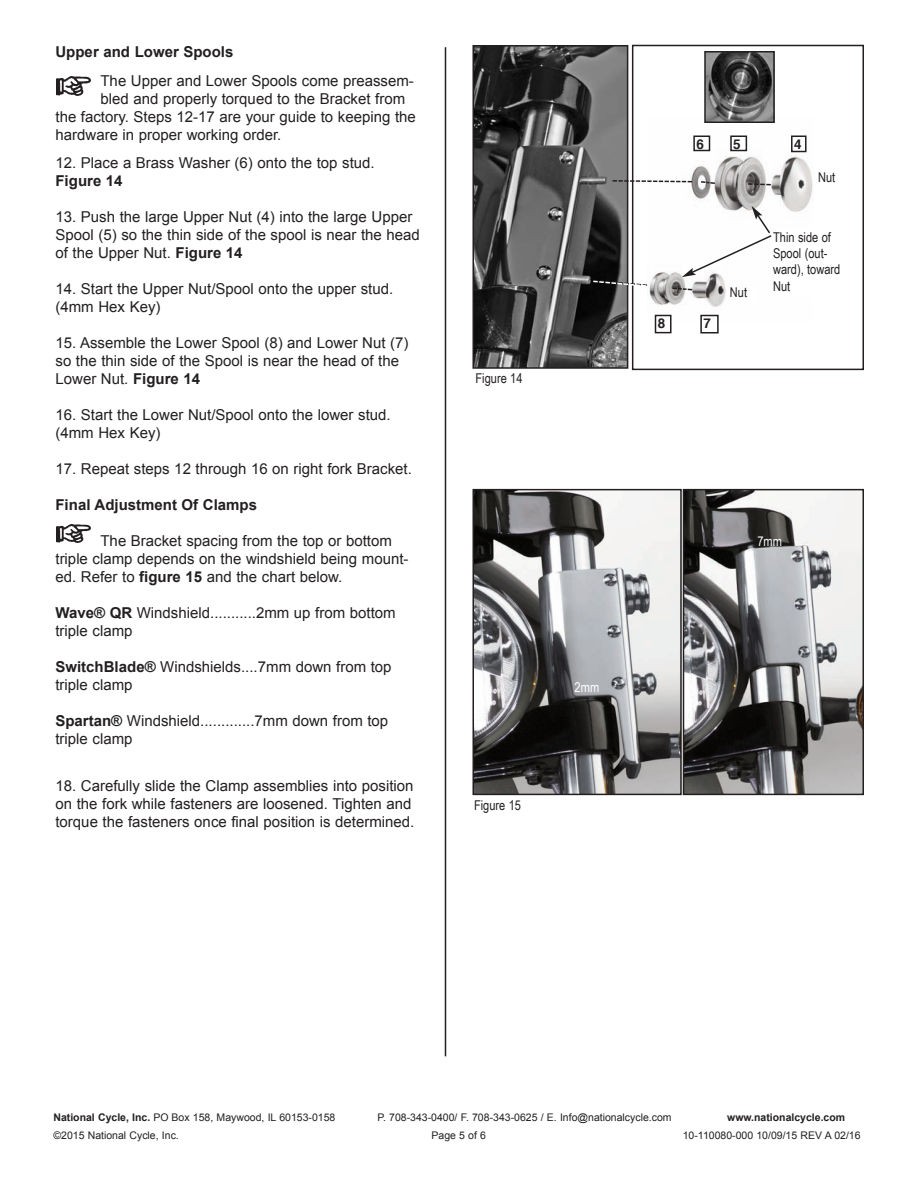
<style>
.page{position:relative;width:918px;height:1188px;background:#fff}
.page>*{position:absolute;margin:0;border:0;box-sizing:border-box;transform-origin:0 0}
.t1{font:15px/18px "Arial";color:#231f20}
.t2{font:700 15px "Arial";color:#231f20}
.t3{font:13.5px/16.2px "Arial Narrow";color:#231f20}
.t4{font:13.5px "Arial Narrow";color:#fff}
.t5{font:700 13.5px "Helvetica";color:#231f20}
.t6{font:10.5px "Arial";color:#231f20}
.t7{font:700 10.5px "Arial";color:#231f20}
.s1{font-weight:700}
</style>
<div class="page">
<img style="left:475px;top:492px;width:204px;height:300px">
<div style="left:472px;top:489px;width:210px;height:306px;border:2px solid #231f20"></div>
<img style="left:686px;top:492px;width:175px;height:300px">
<div style="left:683px;top:489px;width:181px;height:306px;border:2px solid #231f20"></div>
<img style="left:57px;top:524px;width:34px;height:19px">
<img style="left:57px;top:77px;width:34px;height:18px">
<img style="left:475px;top:48px;width:150px;height:318px">
<div style="left:472px;top:45px;width:156px;height:324px;border:2px solid #231f20"></div>
<img style="left:647px;top:135px;width:166px;height:187px">
<div style="left:632px;top:45px;width:232px;height:325px;border:2px solid #231f20"></div>
<div style="left:656px;top:316px;width:15px;height:17px;background:#fff"></div>
<div style="left:655px;top:315px;width:17px;height:18px;border:2px solid #231f20"></div>
<div style="left:701px;top:316px;width:17px;height:17px;background:#fff"></div>
<div style="left:700px;top:315px;width:19px;height:19px;border:2px solid #231f20"></div>
<div style="left:792px;top:136px;width:14px;height:16px;background:#fff"></div>
<div style="left:791px;top:136px;width:16px;height:16px;border:2px solid #231f20"></div>
<div style="left:731px;top:136px;width:15px;height:15px;background:#fff"></div>
<div style="left:730px;top:136px;width:17px;height:15px;border:2px solid #231f20"></div>
<div style="left:694px;top:136px;width:15px;height:15px;background:#fff"></div>
<div style="left:693px;top:136px;width:17px;height:15px;border:2px solid #231f20"></div>
<svg style="left:748px;top:183px;width:23px;height:3px"></svg>
<svg style="left:613px;top:179px;width:79px;height:4px"></svg>
<svg style="left:593px;top:279px;width:54px;height:8px"></svg>
<svg style="left:699px;top:180px;width:18px;height:5px"></svg>
<svg style="left:672px;top:287px;width:20px;height:4px"></svg>
<div style="left:772px;top:231px;width:79px;height:66px;background:#fff"></div>
<svg style="left:682px;top:206px;width:91px;height:71px"></svg>
<img style="left:707px;top:54px;width:65px;height:66px">
<div style="left:704px;top:51px;width:71px;height:72px;border:2px solid #231f20"></div>
<div style="left:728px;top:286px;width:28px;height:18px;background:#fff"></div>
<hr style="left:445px;top:47px;width:1px;height:1009px;background:#231f20">
<p class="t2" style="left:56px;top:43px;width:179px">Upper and Lower Spools</p>
<p class="t1" style="left:100px;top:71px;width:315px">The Upper and Lower Spools come preassem-</p>
<p class="t1" style="left:100px;top:89px;width:306px">bled and properly torqued to the Bracket from</p>
<p class="t1" style="left:56px;top:107px;width:362px">the factory. Steps 12-17 are your guide to keeping the</p>
<p class="t1" style="left:56px;top:125px;width:227px">hardware in proper working order.</p>
<p class="t1" style="left:56px;top:154px;width:321px">12. Place a Brass Washer (6) onto the top stud.</p>
<p class="t2" style="left:56px;top:173px;width:69px">Figure 14</p>
<p class="t1" style="left:56px;top:208px;width:366px">13. Push the large Upper Nut (4) into the large Upper<br>Spool (5) so the thin side of the spool is near the head of the Upper Nut. <span class="s1">Figure 14</span></p>
<p class="t1" style="left:56px;top:280px;width:339px">14. Start the Upper Nut/Spool onto the upper stud. (4mm Hex Key)</p>
<p class="t1" style="left:56px;top:334px;width:355px">15. Assemble the Lower Spool (8) and Lower Nut (7) so the thin side of the Spool is near the head of the<br>Lower Nut. <span class="s1">Figure 14</span></p>
<p class="t1" style="left:56px;top:406px;width:337px">16. Start the Lower Nut/Spool onto the lower stud. (4mm Hex Key)</p>
<p class="t1" style="left:56px;top:460px;width:358px">17. Repeat steps 12 through 16 on right fork Bracket.</p>
<p class="t2" style="left:56px;top:497px;width:203px">Final Adjustment Of Clamps</p>
<p class="t1" style="left:56px;top:532px;width:355px;text-indent:45px">The Bracket spacing from the top or bottom triple clamp depends on the windshield being mount&shy;ed. Refer to <span class="s1">figure 15</span> and the chart below.</p>
<p class="t1" style="left:55px;top:604px;width:342px"><span class="s1">Wave® QR</span> Windshield...........2mm up from bottom triple clamp</p>
<p class="t1" style="left:55px;top:658px;width:338px"><span class="s1">SwitchBlade®</span> Windshields....7mm down from top triple clamp</p>
<p class="t1" style="left:55px;top:712px;width:334px"><span class="s1">Spartan®</span> Windshield.............7mm down from top triple clamp</p>
<p class="t1" style="left:55px;top:777px;width:360px">18. Carefully slide the Clamp assemblies into position on the fork while fasteners are loosened. Tighten and torque the fasteners once final position is determined.</p>
<p class="t3" style="left:475px;top:370px;width:49px">Figure 14</p>
<p class="t3" style="left:474px;top:797px;width:49px">Figure 15</p>
<p class="t4" style="left:575px;top:680px;width:26px">2mm</p>
<p class="t5" style="left:696px;top:138px;width:9px">6</p>
<p class="t5" style="left:733px;top:138px;width:9px">5</p>
<p class="t5" style="left:794px;top:138px;width:9px">4</p>
<p class="t3" style="left:818px;top:169px;width:19px">Nut</p>
<p class="t5" style="left:658px;top:317px;width:9px">8</p>
<p class="t5" style="left:703px;top:317px;width:9px">7</p>
<p class="t3" style="left:730px;top:284px;width:19px">Nut</p>
<p class="t3" style="left:773px;top:229px;width:69px">Thin side of<br>Spool (out&shy;ward), toward<br>Nut</p>
<p class="t4" style="left:757px;top:533px;width:26px">7mm</p>
<p class="t6" style="left:53px;top:1111px;width:283px"><span class="s1">National Cycle, Inc.</span> PO Box 158, Maywood, IL 60153-0158</p>
<p class="t6" style="left:377px;top:1111px;width:296px">P. 708-343-0400/ F. 708-343-0625 / E. Info@nationalcycle.com</p>
<p class="t7" style="left:727px;top:1111px;width:120px">www.nationalcycle.com</p>
<p class="t6" style="left:54px;top:1129px;width:127px">©2015 National Cycle, Inc.</p>
<p class="t6" style="left:432px;top:1129px;width:56px">Page 5 of 6</p>
<p class="t6" style="left:683px;top:1129px;width:179px">10-110080-000 10/09/15 REV A 02/16</p>
</div>
